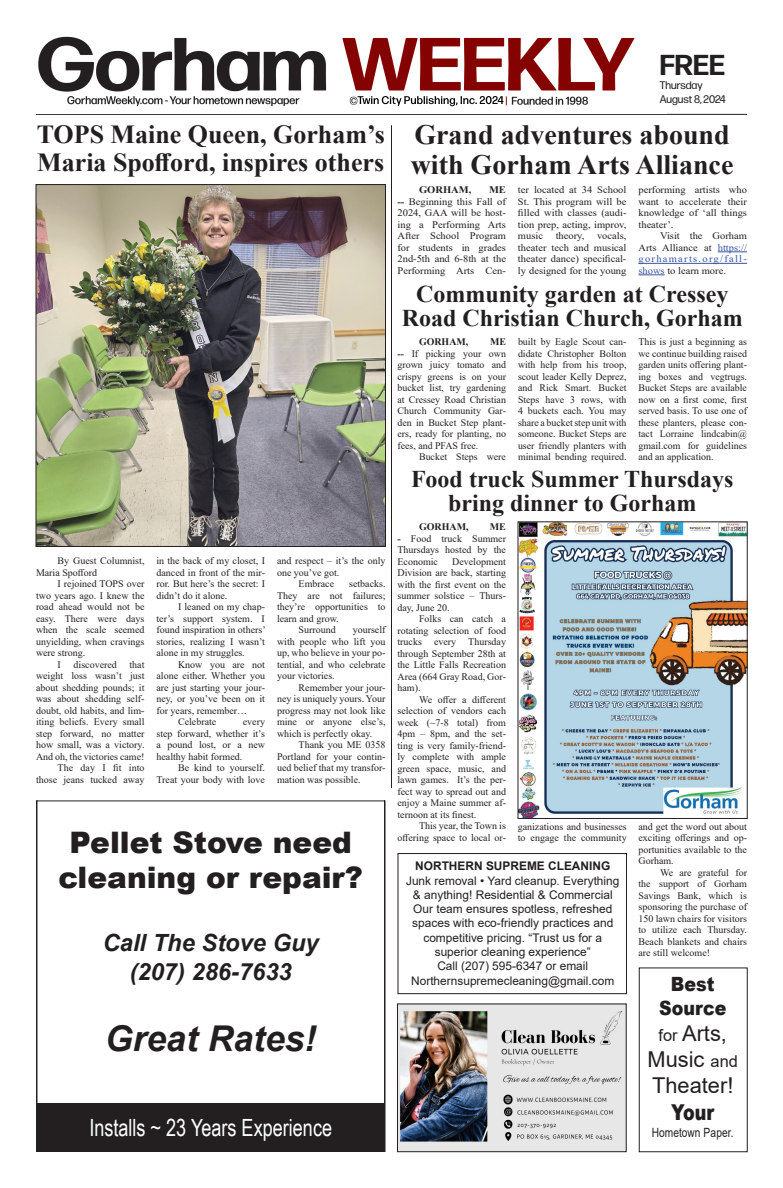
<style>
.page{position:relative;width:783px;height:1188px;background:#fff}
.page>*{position:absolute;margin:0;border:0;box-sizing:border-box;transform-origin:0 0}
.t1{font:italic 700 35.6px "Arial";color:#231f20}
.t2{font:900 29.6px/35.6px "Arial";color:#231f20;text-align:center}
.t3{font:700 28.8px "Forma DJR Deck";color:#231f20}
.t4{font:700 28px/30px "Times New Roman";color:#231f20}
.t5{font:700 26px/28px "Times New Roman";color:#231f20}
.t6{font:700 24px/24px "Times New Roman";color:#231f20;text-align:center}
.t7{font:italic 700 23.7px/28.4px "Arial";color:#231f20;text-align:center}
.t8{font:23.7px "Arial Narrow";color:#fff;scale:.93 1}
.t9{font:21.8px/26px "Arial";color:#231f20;text-align:center}
.t10{font:900 21.8px "Arial";color:#231f20;scale:.8 1}
.t11{font:900 19.7px/24px "Arial";color:#231f20;text-align:center;scale:.89 1}
.t12{font:12.7px "Arial";color:#231f20;scale:.8 1}
.t13{font:11.9px/14.3px "Arial";color:#231f20;text-align:center}
.t14{font:700 11.9px "Arial";color:#231f20}
.t15{font:11px/14px "Forma DJR Deck";color:#231f20}
.t16{font:10px/11.5px "Times New Roman";color:#231f20;text-align:justify}
.t17{font:10px/11.5px "Times New Roman";color:#231f20;text-align:justify;scale:1.05 1}
.t18{font:700 10px "Times New Roman";color:#231f20}
.t19{font:700 10px "Times New Roman";color:#231f20;scale:1.05 1}
.s1{font-weight:700}
.s2{color:#3853a3}
.s3{font-size:16.4px}
</style>
<div class="page">
<hr style="left:36px;top:114px;width:711px;height:1px;background:#231f20">
<img style="left:38px;top:36px;width:597px;height:71px">
<div style="left:398px;top:853px;width:229px;height:141px;border:1px solid #231f20"></div>
<img style="left:399px;top:1006px;width:225px;height:144px">
<div style="left:397px;top:1004px;width:229px;height:148px;border:1px solid #231f20"></div>
<div style="left:38px;top:1103px;width:346px;height:47px;background:#231f20"></div>
<div style="left:36px;top:800px;width:350px;height:352px;border:1px solid #231f20"></div>
<img style="left:38px;top:186px;width:346px;height:359px">
<div style="left:36px;top:184px;width:350px;height:363px;border:1px solid #231f20"></div>
<hr style="left:391px;top:125px;width:1px;height:663px;background:#231f20">
<svg style="left:718px;top:252px;width:29px;height:1px"></svg>
<hr style="left:638px;top:263px;width:109px;height:1px;background:#3853a3">
<svg style="left:638px;top:275px;width:27px;height:1px"></svg>
<img style="left:520px;top:524px;width:225px;height:293px">
<div style="left:639px;top:968px;width:109px;height:184px;border:1px solid #231f20"></div>
<h3 class="t5" style="left:37px;top:119px;width:350px">TOPS Maine Queen, Gorham’s<br>Maria Spofford, inspires others</h3>
<p class="t16" style="left:36px;top:555px;width:110px;text-indent:22px">By Guest Columnist,<br>Maria Spofford</p>
<p class="t16" style="left:58px;top:578px;width:88px">I rejoined TOPS over</p>
<p class="t16" style="left:36px;top:589px;width:110px">two years ago. I knew the</p>
<p class="t16" style="left:36px;top:601px;width:110px">road ahead would not be</p>
<p class="t16" style="left:36px;top:612px;width:110px">easy. There were days</p>
<p class="t16" style="left:36px;top:624px;width:110px">when the scale seemed</p>
<p class="t16" style="left:36px;top:635px;width:110px">unyielding, when cravings</p>
<p class="t16" style="left:36px;top:647px;width:51px">were strong.</p>
<p class="t16" style="left:58px;top:658px;width:5px">I</p>
<p class="t16" style="left:74px;top:658px;width:45px">discovered</p>
<p class="t16" style="left:36px;top:658px;width:110px;text-align:right">that<br>weight loss wasn’t just about shedding pounds; it was about shedding self&shy;doubt, old habits, and lim&shy;iting beliefs. Every small step forward, no matter how small, was a victory.<br>And oh, the victories came!<br>The day I fit into those jeans tucked away</p>
<p class="t16" style="left:156px;top:555px;width:110px">in the back of my closet, I danced in front of the mir&shy;ror. But here’s the secret: I didn’t do it alone.</p>
<p class="t16" style="left:156px;top:601px;width:111px;text-indent:22px">I leaned on my chap&shy;ter’s support system. I found inspiration in others’ stories, realizing I wasn’t alone in my struggles.</p>
<p class="t16" style="left:178px;top:658px;width:88px">Know you are not</p>
<p class="t16" style="left:156px;top:670px;width:110px">alone either. Whether you</p>
<p class="t16" style="left:156px;top:681px;width:110px">are just starting your jour-</p>
<p class="t16" style="left:156px;top:693px;width:110px">ney, or you’ve been on it</p>
<p class="t16" style="left:156px;top:704px;width:92px">for years, remember…</p>
<p class="t16" style="left:178px;top:716px;width:40px">Celebrate</p>
<p class="t16" style="left:156px;top:716px;width:110px;text-indent:86px">every step forward, whether it’s a pound lost, or a new healthy habit formed.</p>
<p class="t16" style="left:156px;top:762px;width:110px;text-align:right">Be kind to yourself.<br>Treat your body with love</p>
<p class="t16" style="left:277px;top:555px;width:110px">and respect – it’s the only</p>
<p class="t16" style="left:277px;top:566px;width:64px">one you’ve got.</p>
<p class="t16" style="left:299px;top:578px;width:37px">Embrace</p>
<p class="t16" style="left:349px;top:578px;width:38px">setbacks.</p>
<p class="t16" style="left:277px;top:589px;width:110px">They are not failures;</p>
<p class="t16" style="left:277px;top:601px;width:110px">they’re opportunities to</p>
<p class="t16" style="left:277px;top:612px;width:63px">learn and grow.</p>
<p class="t16" style="left:299px;top:624px;width:39px">Surround</p>
<p class="t16" style="left:277px;top:624px;width:110px;text-indent:76px">yourself with people who lift you up, who believe in your po&shy;tential, and who celebrate your victories.</p>
<p class="t16" style="left:277px;top:681px;width:110px;text-indent:22px">Remember your jour&shy;ney is uniquely yours. Your progress may not look like mine or anyone else’s, which is perfectly okay.</p>
<p class="t16" style="left:277px;top:739px;width:110px;text-indent:22px">Thank you ME 0358<br>Portland for your contin&shy;ued belief that my transfor&shy;mation was possible.</p>
<h2 class="t2" style="left:59px;top:823px;width:306px">Pellet Stove need cleaning or repair?</h2>
<h3 class="t7" style="left:103px;top:929px;width:218px">Call The Stove Guy (207) 286-7633</h3>
<h1 class="t1" style="left:105px;top:1015px;width:213px">Great Rates!</h1>
<h3 class="t8" style="left:89px;top:1110px;width:263px">Installs ~ 23 Years Experience</h3>
<h3 class="t3" style="left:660px;top:47px;width:67px">FREE</h3>
<p class="t15" style="left:660px;top:78px;width:67px">Thursday<br>August 8, 2024</p>
<h3 class="t4" style="left:411px;top:119px;width:324px">Grand adventures abound with Gorham Arts Alliance</h3>
<p class="t17" style="left:398px;top:184px;width:105px;text-indent:92px"><span class="s1">ME --</span> Beginning this Fall of 2024, GAA will be host&shy;ing a Performing Arts After School Program for students in grades 2nd-5th and 6-8th at the Performing Arts Cen-</p>
<p class="t17" style="left:518px;top:184px;width:105px">ter located at 34 School St. This program will be filled with classes (audi&shy;tion prep, acting, improv, music</p>
<p class="t17" style="left:638px;top:184px;width:105px">performing artists who want to accelerate their knowledge of ‘all things theater’.</p>
<p class="t17" style="left:638px;top:230px;width:105px;text-indent:22px">Visit the Gorham Arts Alliance at <span class="s2">https:// gorhamarts.org/fall&shy;shows</span> to learn more.</p>
<h3 class="t6" style="left:402px;top:281px;width:342px">Community garden at Cressey<br>Road Christian Church, Gorham</h3>
<p class="t18" style="left:419px;top:335px;width:51px">GORHAM,</p>
<p class="t19" style="left:419px;top:183px;width:51px">GORHAM,</p>
<p class="t17" style="left:518px;top:230px;width:105px;text-indent:79px">vocals, theater tech and musical theater dance) specifical&shy;ly designed for the young</p>
<p class="t17" style="left:556px;top:230px;width:29px">theory,</p>
<p class="t16" style="left:518px;top:336px;width:110px">built by Eagle Scout can&shy;didate Christopher Bolton with help from his troop, scout leader Kelly Deprez, and Rick Smart. Bucket Steps have 3 rows, with 4 buckets each. You may share a bucket step unit with someone. Bucket Steps are user friendly planters with minimal bending required.</p>
<p class="t16" style="left:638px;top:336px;width:110px">This is just a beginning as we continue building raised garden units offering plant&shy;ing boxes and vegtrugs.<br>Bucket Steps are available now on a first come, first served basis. To use one of these planters, please con&shy;tact Lorraine lindcabin@ gmail.com for guidelines and an application.</p>
<h3 class="t6" style="left:411px;top:466px;width:324px">Food truck Summer Thursdays bring dinner to Gorham</h3>
<p class="t18" style="left:419px;top:520px;width:51px">GORHAM,</p>
<p class="t18" style="left:490px;top:520px;width:18px">ME</p>
<p class="t16" style="left:398px;top:532px;width:110px"><span class="s1">-</span> Food truck Summer Thursdays hosted by the Economic</p>
<p class="t16" style="left:397px;top:336px;width:110px;text-indent:93px"><span class="s1">ME --</span> If picking your own grown juicy tomato and crispy greens is on your bucket list, try gardening at Cressey Road Christian Church Community Gar&shy;den in Bucket Step plant&shy;ers, ready for planting, no fees, and PFAS free.</p>
<p class="t16" style="left:419px;top:451px;width:88px">Bucket Steps were</p>
<p class="t16" style="left:398px;top:555px;width:110px;text-indent:55px">Development Division are back, starting with the first event on the summer solstice – Thurs&shy;day, June 20.</p>
<p class="t16" style="left:398px;top:613px;width:110px;text-indent:22px">Folks can catch a rotating selection of food trucks every Thursday through September 28th at the Little Falls Recreation Area (664 Gray Road, Gor&shy;ham).</p>
<p class="t16" style="left:398px;top:693px;width:110px;text-indent:22px">We offer a different selection of vendors each week (~7-8 total) from 4pm – 8pm, and the set&shy;ting is very family-friend&shy;ly complete with ample green space, music, and lawn games. It’s the per&shy;fect way to spread out and enjoy a Maine summer af&shy;ternoon at its finest.</p>
<p class="t16" style="left:398px;top:820px;width:110px;text-align:right">This year, the Town is offering space to local or-</p>
<p class="t16" style="left:518px;top:820px;width:110px">ganizations and businesses to engage the community</p>
<p class="t16" style="left:638px;top:820px;width:110px">and get the word out about exciting offerings and op&shy;portunities available to the Gorham.</p>
<p class="t16" style="left:638px;top:866px;width:110px;text-indent:22px">We are grateful for the support of Gorham Savings Bank, which is sponsoring the purchase of 150 lawn chairs for visitors to utilize each Thursday.<br>Beach blankets and chairs are still welcome!</p>
<h3 class="t11" style="left:659px;top:971px;width:77px">Best<br>Source</h3>
<h3 class="t9" style="left:648px;top:1020px;width:92px"><span class="s3">for</span> Arts,<br>Music <span class="s3">and<br></span>Theater!</h3>
<h3 class="t10" style="left:671px;top:1097px;width:55px">Your</h3>
<p class="t12" style="left:652px;top:1124px;width:104px">Hometown Paper.</p>
<p class="t14" style="left:415px;top:858px;width:197px">NORTHERN SUPREME CLEANING</p>
<p class="t13" style="left:406px;top:873px;width:215px">Junk removal • Yard cleanup. Everything &amp; anything! Residential &amp; Commercial Our team ensures spotless, refreshed spaces with eco-friendly practices and competitive pricing. “Trust us for a superior cleaning experience”<br>Call (207) 595-6347 or email Northernsupremecleaning@gmail.com</p>
</div>
